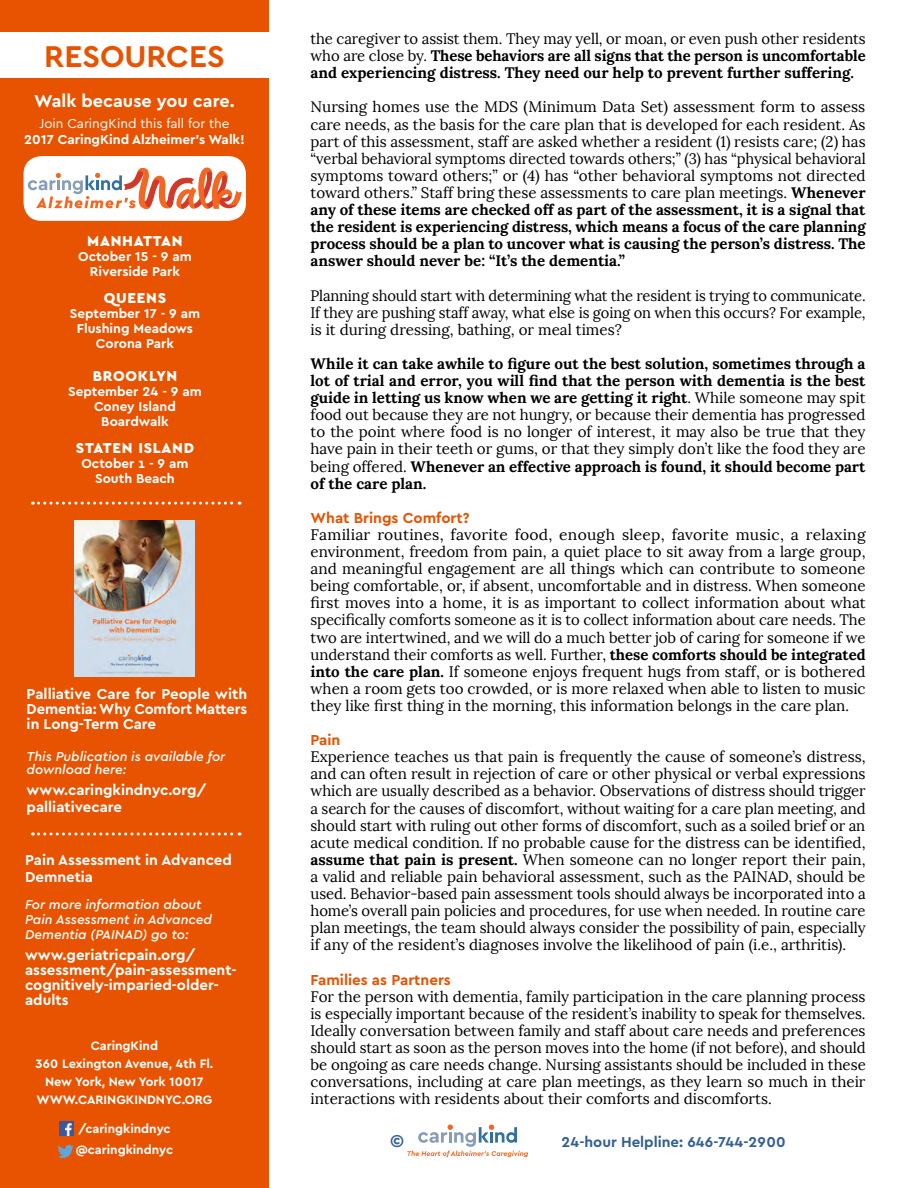
<style>
.page{position:relative;width:918px;height:1188px;background:#fff}
.page>*{position:absolute;margin:0;border:0;box-sizing:border-box;transform-origin:0 0}
.t1{font:700 31.5px "Cera PRO";color:#e75300}
.t2{font:700 18px "Cera PRO";color:#fff}
.t3{font:700 18px "Cera PRO";color:#346094}
.t4{font:15.15px/17.1px "Lora";color:#000;text-align:justify}
.t5{font:700 15.15px/17.1px "Lora";color:#000;text-align:justify}
.t6{font:700 15.15px "Cera PRO";color:#e75300}
.t7{font:700 15px/15px "Cera PRO";color:#fff}
.t8{font:900 15px "Cera PRO";letter-spacing:.05em;color:#fff}
.t9{font:700 15px "Cera PRO";color:#346094}
.t10{font:700 13.5px/15px "Cera PRO";color:#fff;text-align:center}
.t11{font:italic 500 13.5px/15px "Cera PRO";color:#fff}
.t12{font:13.5px "Cera PRO";color:#fff}
.t13{font:700 12.75px/18px "Cera PRO";color:#fff;text-align:center}
.t14{font:700 12.75px "Cera PRO";color:#fff}
.s1{font-weight:400}
.s2{font-weight:700}
</style>
<div class="page">
<div style="left:0;top:0;width:269px;height:1188px;background:#e75300"></div>
<svg style="left:407px;top:1125px;width:121px;height:32px"></svg>
<img style="left:59px;top:1121px;width:15px;height:15px">
<svg style="left:58px;top:1145px;width:16px;height:13px"></svg>
<div style="left:0;top:32px;width:278px;height:46px;background:#fff"></div>
<img style="left:74px;top:521px;width:121px;height:155px">
<div style="left:24px;top:156px;width:222px;height:65px;background:#fff;border-radius:18px"></div>
<svg style="left:28px;top:168px;width:214px;height:41px"></svg>
<svg style="left:32px;top:502px;width:208px;height:3px"></svg>
<svg style="left:32px;top:832px;width:208px;height:4px"></svg>
<h1 class="t1" style="left:44px;top:36px;width:182px">RESOURCES</h1>
<p class="t2" style="left:34px;top:89px;width:202px">Walk because you care.</p>
<p class="t12" style="left:39px;top:114px;width:192px">Join CaringKind this fall for the</p>
<p class="t10" style="left:24px;top:132px;width:222px">2017 CaringKind Alzheimer’s Walk!</p>
<p class="t8" style="left:87px;top:231px;width:97px">MANHATTAN</p>
<p class="t10" style="left:78px;top:248px;width:115px">October 15 - 9 am<br>Riverside Park</p>
<p class="t8" style="left:104px;top:288px;width:64px">QUEENS</p>
<p class="t10" style="left:70px;top:305px;width:132px">September 17 - 9 am<br>Flushing Meadows<br>Corona Park</p>
<p class="t8" style="left:93px;top:366px;width:86px">BROOKLYN</p>
<p class="t10" style="left:68px;top:383px;width:135px">September 24 - 9 am<br>Coney Island<br>Boardwalk</p>
<p class="t8" style="left:76px;top:438px;width:120px">STATEN ISLAND</p>
<p class="t10" style="left:81px;top:455px;width:109px">October 1 - 9 am<br>South Beach</p>
<p class="t7" style="left:27px;top:686px;width:222px;text-align:justify">Palliative Care for People with Dementia: Why Comfort Matters in Long-Term Care</p>
<p class="t11" style="left:27px;top:749px;width:200px;line-height:13.5px">This Publication is available for download here:</p>
<p class="t7" style="left:27px;top:781px;width:181px;line-height:16.5px">www.caringkindnyc.org/ palliativecare</p>
<p class="t7" style="left:25px;top:851px;width:208px;line-height:16.5px">Pain Assessment in Advanced<br>Demnetia</p>
<p class="t11" style="left:25px;top:896px;width:188px">For more information about<br>Pain Assessment in Advanced<br>Dementia (PAINAD) go to:</p>
<p class="t7" style="left:25px;top:947px;width:213px">www.geriatricpain.org/ assessment/pain-assessment&shy;cognitively-imparied-older&shy;adults</p>
<p class="t13" style="left:36px;top:1037px;width:179px">CaringKind<br>360 Lexington Avenue, 4th Fl.<br>New York, New York 10017</p>
<p class="t14" style="left:37px;top:1092px;width:177px">WWW.CARINGKINDNYC.ORG</p>
<p class="t13" style="left:76px;top:1118px;width:99px;line-height:21px;text-align:left">/caringkindnyc @caringkindnyc</p>
<p class="t5" style="left:310px;top:30px;width:557px"><span class="s1">the caregiver to assist them. They may yell, or moan, or even push other residents who are close by.</span> These behaviors are all signs that the person is uncomfortable and experiencing distress. They need our help to prevent further suffering.</p>
<p class="t4" style="left:310px;top:99px;width:557px">Nursing homes use the MDS (Minimum Data Set) assessment form to assess care needs, as the basis for the care plan that is developed for each resident. As part of this assessment, staff are asked whether a resident (1) resists care; (2) has “verbal behavioral symptoms directed towards others;” (3) has “physical behavioral symptoms toward others;” or (4) has “other behavioral symptoms not directed toward others.” Staff bring these assessments to care plan meetings. <span class="s2">Whenever any of these items are checked off as part of the assessment, it is a signal that the resident is experiencing distress, which means a focus of the care planning process should be a plan to uncover what is causing the person’s distress. The answer should never be: “It’s the dementia.”</span></p>
<p class="t4" style="left:310px;top:287px;width:557px">Planning should start with determining what the resident is trying to communicate.<br>If they are pushing staff away, what else is going on when this occurs? For example, is it during dressing, bathing, or meal times?</p>
<p class="t5" style="left:310px;top:355px;width:557px">While it can take awhile to figure out the best solution, sometimes through a lot of trial and error, you will find that the person with dementia is the best guide in letting us know when we are getting it right<span class="s1">. While someone may spit food out because they are not hungry, or because their dementia has progressed to the point where food is no longer of interest, it may also be true that they have pain in their teeth or gums, or that they simply don’t like the food they are being offered.</span> Whenever an effective approach is found, it should become part of the care plan.</p>
<p class="t6" style="left:310px;top:508px;width:161px">What Brings Comfort?</p>
<p class="t4" style="left:310px;top:526px;width:557px">Familiar routines, favorite food, enough sleep, favorite music, a relaxing environment, freedom from pain, a quiet place to sit away from a large group, and meaningful engagement are all things which can contribute to someone being comfortable, or, if absent, uncomfortable and in distress. When someone first moves into a home, it is as important to collect information about what specifically comforts someone as it is to collect information about care needs. The two are intertwined, and we will do a much better job of caring for someone if we understand their comforts as well. Further, <span class="s2">these comforts should be integrated into the care plan.</span> If someone enjoys frequent hugs from staff, or is bothered when a room gets too crowded, or is more relaxed when able to listen to music they like first thing in the morning, this information belongs in the care plan.</p>
<p class="t6" style="left:310px;top:730px;width:32px">Pain</p>
<p class="t4" style="left:310px;top:748px;width:557px">Experience teaches us that pain is frequently the cause of someone’s distress, and can often result in rejection of care or other physical or verbal expressions which are usually described as a behavior. Observations of distress should trigger a search for the causes of discomfort, without waiting for a care plan meeting, and should start with ruling out other forms of discomfort, such as a soiled brief or an acute medical condition. If no probable cause for the distress can be identified, <span class="s2">assume that pain is present.</span> When someone can no longer report their pain, a valid and reliable pain behavioral assessment, such as the PAINAD, should be used. Behavior-based pain assessment tools should always be incorporated into a home’s overall pain policies and procedures, for use when needed. In routine care plan meetings, the team should always consider the possibility of pain, especially if any of the resident’s diagnoses involve the likelihood of pain (i.e., arthritis).</p>
<p class="t6" style="left:310px;top:969px;width:142px">Families as Partners</p>
<p class="t4" style="left:310px;top:988px;width:557px">For the person with dementia, family participation in the care planning process is especially important because of the resident’s inability to speak for themselves.<br>Ideally conversation between family and staff about care needs and preferences should start as soon as the person moves into the home (if not before), and should be ongoing as care needs change. Nursing assistants should be included in these conversations, including at care plan meetings, as they learn so much in their interactions with residents about their comforts and discomforts.</p>
<p class="t3" style="left:390px;top:1129px;width:16px">©</p>
<p class="t9" style="left:561px;top:1132px;width:226px">24-hour Helpline: 646-744-2900</p>
</div>
